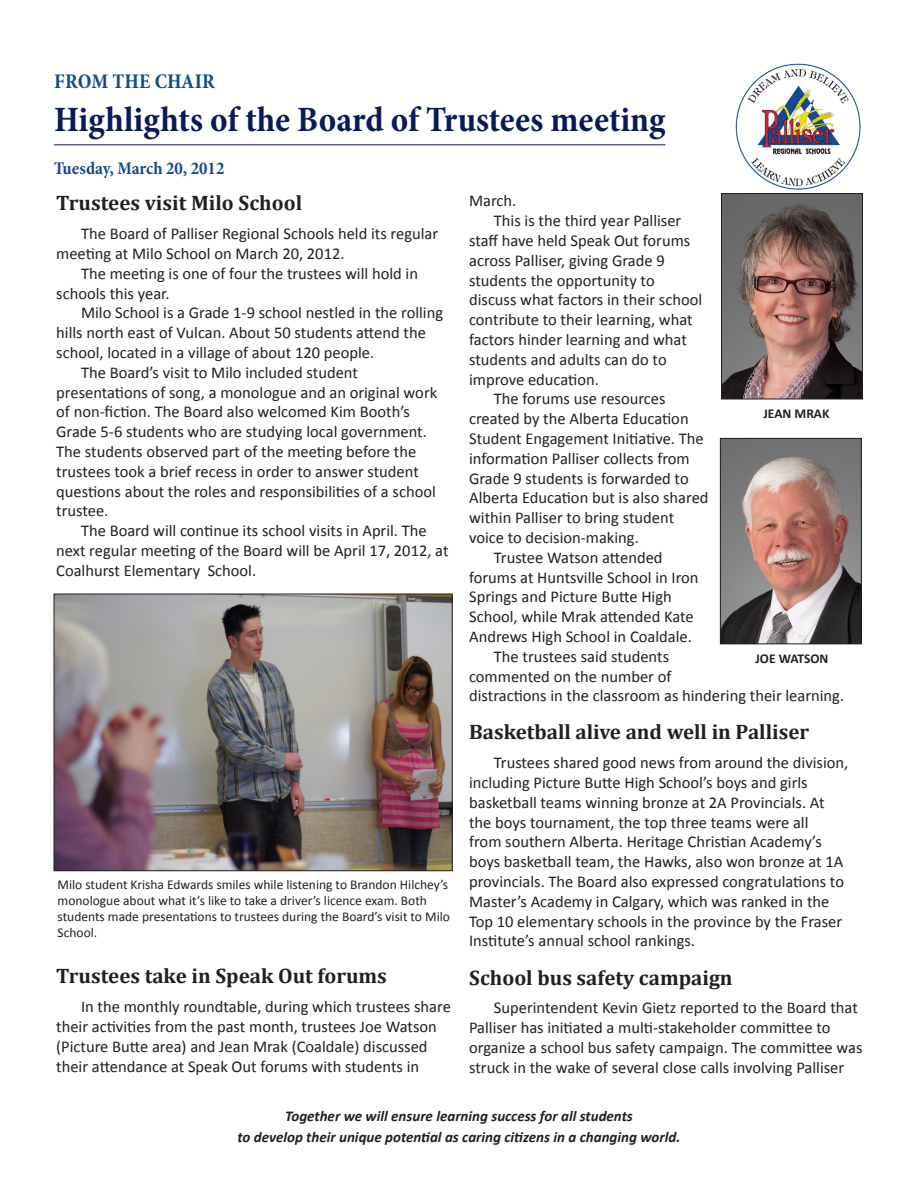
<style>
.page{position:relative;width:918px;height:1188px;background:#fff}
.page>*{position:absolute;margin:0;border:0;box-sizing:border-box;transform-origin:0 0}
.From_the_Chair{font:700 condensed 36px "Minion Pro";color:#0a1a58}
.Heading_for_item{font:700 21px "Cambria";color:#231f20}
.From_the_Chair-2{font:700 condensed 21px "Minion Pro";letter-spacing:.01em;color:#144b8e}
.From_the_Chair-3{font:700 condensed 18px "Minion Pro";color:#144b8e}
.item_body_copy{font:16.5px/19.8px "Calibri";color:#231f20}
.t1{font:italic 700 15px "Calibri";color:#231f20}
.Cutlines{font:13.5px/16.2px "Calibri";color:#231f20}
.Cutlines-2{font:700 13.5px "Calibri";color:#231f20}
</style>
<div class="page">
<img style="left:735px;top:63px;width:126px;height:127px">
<hr style="left:54px;top:144px;width:611px;height:1px;background:#0a1a58">
<img style="left:56px;top:596px;width:395px;height:273px">
<div style="left:54px;top:594px;width:399px;height:277px;border:1px solid #231f20"></div>
<img style="left:723px;top:195px;width:138px;height:202px">
<div style="left:721px;top:193px;width:142px;height:206px;border:1px solid #231f20"></div>
<img style="left:722px;top:440px;width:138px;height:202px">
<div style="left:720px;top:438px;width:142px;height:206px;border:1px solid #231f20"></div>
<p class="From_the_Chair-2" style="left:54px;top:67px;width:162px">FROM THE CHAIR</p>
<p class="From_the_Chair" style="left:54px;top:95px;width:613px">Highlights of the Board of Trustees meeting</p>
<p class="From_the_Chair-3" style="left:54px;top:155px;width:172px">Tuesday, March 20, 2012</p>
<p class="Heading_for_item" style="left:56px;top:188px;width:247px">Trustees visit Milo School</p>
<p class="item_body_copy" style="left:56px;top:224px;width:384px;text-indent:25px">The Board of Palliser Regional Schools held its regular meeting at Milo School on March 20, 2012.</p>
<p class="item_body_copy" style="left:56px;top:263px;width:363px;text-indent:25px">The meeting is one of four the trustees will hold in schools this year.</p>
<p class="item_body_copy" style="left:56px;top:303px;width:388px;text-indent:25px">Milo School is a Grade 1-9 school nestled in the rolling hills north east of Vulcan. About 50 students attend the school, located in a village of about 120 people.</p>
<p class="item_body_copy" style="left:56px;top:362px;width:383px;text-indent:25px">The Board’s visit to Milo included student presentations of song, a monologue and an original work of non-fiction. The Board also welcomed Kim Booth’s Grade 5-6 students who are studying local government.<br>The students observed part of the meeting before the trustees took a brief recess in order to answer student questions about the roles and responsibilities of a school trustee.</p>
<p class="item_body_copy" style="left:56px;top:521px;width:394px;text-indent:25px">The Board will continue its school visits in April. The next regular meeting of the Board will be April 17, 2012, at<br>Coalhurst Elementary School.</p>
<p class="Cutlines" style="left:58px;top:876px;width:394px">Milo student Krisha Edwards smiles while listening to Brandon Hilchey’s monologue about what it’s like to take a driver’s licence exam. Both students made presentations to trustees during the Board’s visit to Milo School.</p>
<p class="Heading_for_item" style="left:56px;top:961px;width:332px">Trustees take in Speak Out forums</p>
<p class="item_body_copy" style="left:56px;top:997px;width:396px;text-indent:25px">In the monthly roundtable, during which trustees share their activities from the past month, trustees Joe Watson (Picture Butte area) and Jean Mrak (Coaldale) discussed their attendance at Speak Out forums with students in</p>
<p class="item_body_copy" style="left:469px;top:191px;width:49px">March.</p>
<p class="item_body_copy" style="left:469px;top:211px;width:235px;text-indent:25px">This is the third year Palliser staff have held Speak Out forums across Palliser, giving Grade 9 students the opportunity to discuss what factors in their school contribute to their learning, what factors hinder learning and what students and adults can do to improve education.</p>
<p class="item_body_copy" style="left:469px;top:389px;width:241px;text-indent:25px">The forums use resources created by the Alberta Education<br>Student Engagement Initiative. The information Palliser collects from<br>Grade 9 students is forwarded to<br>Alberta Education but is also shared within Palliser to bring student voice to decision-making.</p>
<p class="item_body_copy" style="left:469px;top:547px;width:231px;text-indent:25px">Trustee Watson attended forums at Huntsville School in Iron<br>Springs and Picture Butte High<br>School, while Mrak attended Kate<br>Andrews High School in Coaldale.</p>
<p class="item_body_copy" style="left:469px;top:646px;width:377px;text-indent:25px">The trustees said students<br>commented on the number of<br>distractions in the classroom as hindering their learning.</p>
<p class="Heading_for_item" style="left:469px;top:717px;width:342px">Basketball alive and well in Palliser</p>
<p class="item_body_copy" style="left:469px;top:753px;width:381px;text-indent:25px">Trustees shared good news from around the division, including Picture Butte High School’s boys and girls basketball teams winning bronze at 2A Provincials. At the boys tournament, the top three teams were all<br>from southern Alberta. Heritage Christian Academy’s boys basketball team, the Hawks, also won bronze at 1A provincials. The Board also expressed congratulations to Master’s Academy in Calgary, which was ranked in the Top 10 elementary schools in the province by the Fraser Institute’s annual school rankings.</p>
<p class="Heading_for_item" style="left:469px;top:963px;width:265px">School bus safety campaign</p>
<p class="item_body_copy" style="left:469px;top:998px;width:395px;text-indent:25px">Superintendent Kevin Gietz reported to the Board that Palliser has initiated a multi-stakeholder committee to organize a school bus safety campaign. The committee was struck in the wake of several close calls involving Palliser</p>
<p class="Cutlines-2" style="left:764px;top:405px;width:67px">JEAN MRAK</p>
<p class="Cutlines-2" style="left:756px;top:650px;width:74px">JOE WATSON</p>
<p class="t1" style="left:285px;top:1106px;width:349px">Together we will ensure learning success for all students</p>
<p class="t1" style="left:238px;top:1128px;width:444px">to develop their unique potential as caring citizens in a changing world.</p>
</div>
